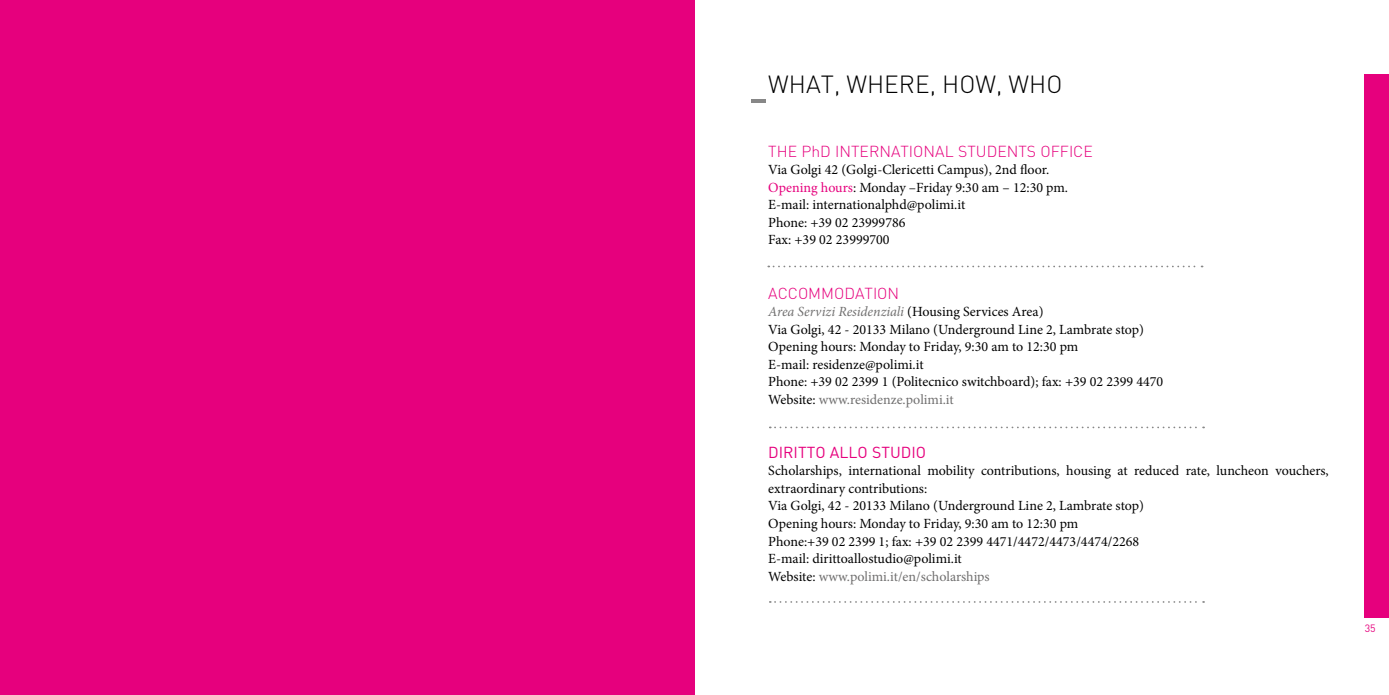
<style>
.page{position:relative;width:1389px;height:695px;background:#fff}
.page>*{position:absolute;margin:0;border:0;box-sizing:border-box;transform-origin:0 0}
.t1{font:300 24.5px "DIN";color:#000}
.t2{font:300 15.75px "DIN";color:#e6007d}
.t3{font:15.75px "DIN";color:#e6007d}
.t4{font:14px/17.5px "Minion Pro";color:#000}
.t5{font:10.5px "DIN";color:#e6007d}
.s1{color:#e6007d}
.s2{font-style:italic;color:#706f6f}
.s3{color:#706f6f}
</style>
<div class="page">
<div style="left:1365px;top:74px;width:24px;height:543px;background:#e6007d"></div>
<hr style="left:751px;top:99px;width:15px;height:4px;background:#878787">
<svg style="left:768px;top:265px;width:435px;height:2px"></svg>
<svg style="left:770px;top:426px;width:434px;height:2px"></svg>
<svg style="left:770px;top:601px;width:434px;height:1px"></svg>
<div style="left:0;top:0;width:694px;height:694px;background:#e6007d"></div>
<h1 class="t1" style="left:768px;top:69px;width:19px">WHA</h1>
<h1 class="t1" style="left:821px;top:69px;width:44px">T, WHERE</h1>
<h1 class="t1" style="left:930px;top:69px;width:31px">, HOW</h1>
<h1 class="t1" style="left:996px;top:69px;width:31px">, WHO</h1>
<p class="t2" style="left:768px;top:141px;width:11px">THE</p>
<p class="t2" style="left:802px;top:141px;width:69px">PHD INTERNA</p>
<p class="t2" style="left:900px;top:141px;width:18px">TIONA</p>
<p class="t2" style="left:945px;top:141px;width:42px">L STUDEN</p>
<p class="t2" style="left:1018px;top:141px;width:73px">TS OFFICE</p>
<p class="t4" style="left:768px;top:161px;width:301px">Via Golgi 42 (Golgi-Clericetti Campus), 2nd floor.<br><span class="s1">Opening hours</span>: Monday –Friday 9:30 am – 12:30 pm.<br>E-mail: internationalphd@polimi.it<br>Phone: +39 02 23999786<br>Fax: +39 02 23999700</p>
<p class="t2" style="left:768px;top:283px;width:77px">ACCOMMODA</p>
<p class="t2" style="left:865px;top:283px;width:18px">TION</p>
<p class="t4" style="left:768px;top:303px;width:397px"><span class="s2">Area Servizi Residenziali</span> (Housing Services Area)<br>Via Golgi, 42 - 20133 Milano (Underground Line 2, Lambrate stop)<br>Opening hours: Monday to Friday, 9:30 am to 12:30 pm<br>E-mail: residenze@polimi.it<br>Phone: +39 02 2399 1 (Politecnico switchboard); fax: +39 02 2399 4470<br>Website: <span class="s3">www.residenze.polimi.it</span></p>
<p class="t3" style="left:768px;top:442px;width:8px">DIRI</p>
<p class="t3" style="left:798px;top:442px;width:121px">TTO ALLO STUDIO</p>
<p class="t4" style="left:768px;top:462px;width:562px">Scholarships, international mobility contributions, housing at reduced rate, luncheon vouchers, extraordinary contributions:<br>Via Golgi, 42 - 20133 Milano (Underground Line 2, Lambrate stop)<br>Opening hours: Monday to Friday, 9:30 am to 12:30 pm<br>Phone:+39 02 2399 1; fax: +39 02 2399 4471/4472/4473/4474/2268<br>E-mail: dirittoallostudio@polimi.it<br>Website: <span class="s3">www.polimi.it/en/scholarships</span></p>
<p class="t5" style="left:1365px;top:621px;width:12px">35</p>
</div>
